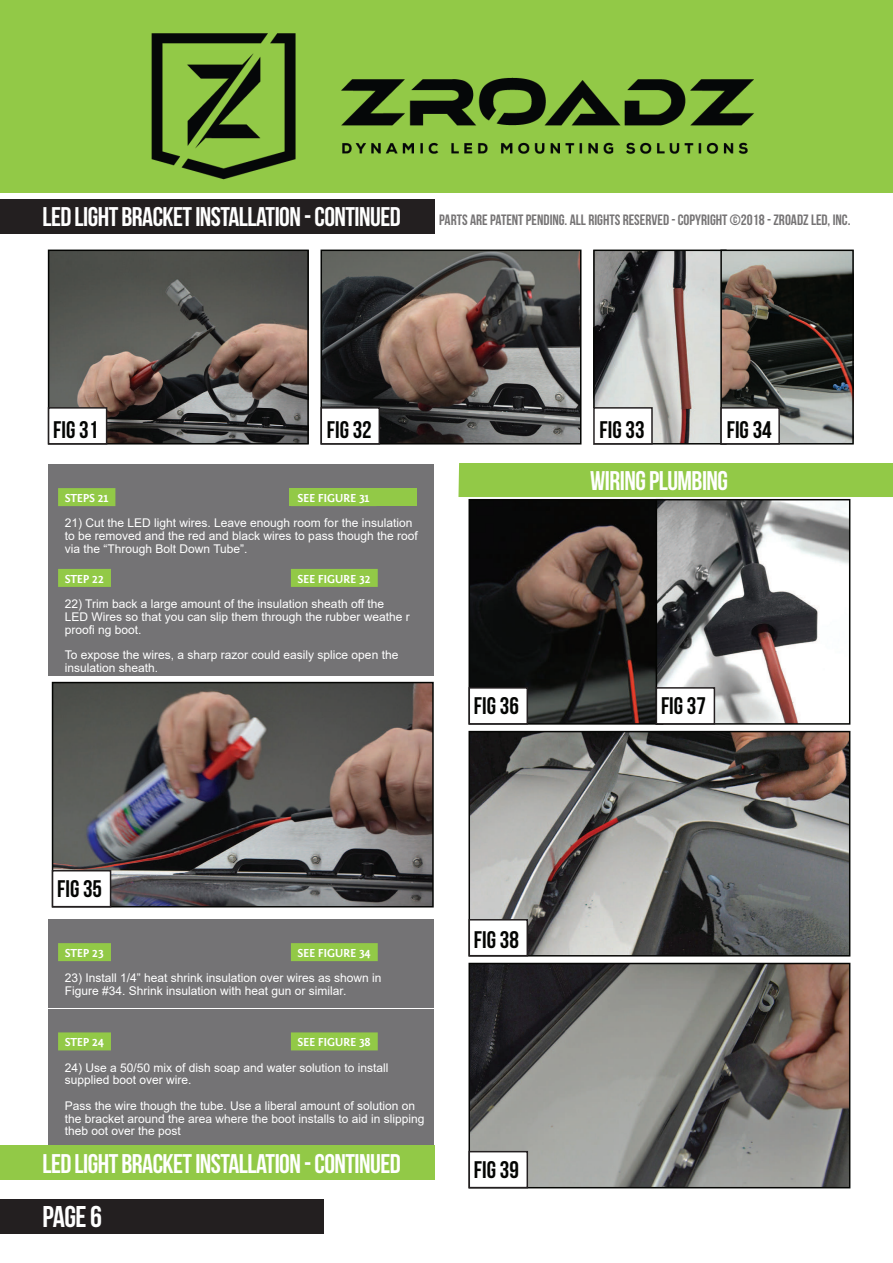
<style>
.page{position:relative;width:893px;height:1263px;background:#fff}
.page>*{position:absolute;margin:0;border:0;box-sizing:border-box;transform-origin:0 0}
.Tech_data_title{font:30px "Bebas Neue";color:#fff}
.Tech_data_title-2{font:27px "Bebas Neue";letter-spacing:-.02em;color:#fff}
.Normal_text{font:24px "Bebas Neue";color:#040503}
.Normal_text-2{font:15px "Bebas Neue";color:#767475}
.Normal_text-3{font:12px/12.8px "Arial";color:#fff}
.Subtitle_normal{font:700 12px "Fontin Sans";letter-spacing:-.02em;color:#fff}
</style>
<div class="page">
<div style="left:0;top:0;width:893px;height:193px;background:#92c947"></div>
<img style="left:152px;top:33px;width:602px;height:146px">
<div style="left:0;top:1199px;width:323px;height:34px;background:#231f20"></div>
<div style="left:0;top:199px;width:434px;height:34px;background:#231f20"></div>
<div style="left:458px;top:463px;width:435px;height:34px;background:#92c947"></div>
<div style="left:48px;top:464px;width:386px;height:142px;background:#747375"></div>
<div style="left:48px;top:1009px;width:386px;height:142px;background:#747375"></div>
<div style="left:48px;top:545px;width:386px;height:131px;background:#747375"></div>
<div style="left:48px;top:919px;width:386px;height:88px;background:#747375"></div>
<div style="left:58px;top:488px;width:57px;height:18px;background:#92c947"></div>
<div style="left:58px;top:1032px;width:53px;height:18px;background:#92c947"></div>
<div style="left:58px;top:569px;width:53px;height:18px;background:#92c947"></div>
<div style="left:58px;top:943px;width:53px;height:18px;background:#92c947"></div>
<img style="left:471px;top:502px;width:185px;height:220px">
<div style="left:468px;top:499px;width:195px;height:226px;border:2px solid #040503"></div>
<img style="left:659px;top:502px;width:188px;height:220px">
<div style="left:656px;top:499px;width:194px;height:226px;border:2px solid #040503"></div>
<img style="left:471px;top:734px;width:376px;height:219px">
<div style="left:468px;top:731px;width:382px;height:225px;border:2px solid #040503"></div>
<img style="left:471px;top:966px;width:376px;height:219px">
<div style="left:468px;top:963px;width:382px;height:225px;border:2px solid #040503"></div>
<img style="left:55px;top:685px;width:376px;height:219px">
<div style="left:52px;top:682px;width:382px;height:225px;border:2px solid #040503"></div>
<div style="left:469px;top:688px;width:58px;height:36px;background:#fff"></div>
<div style="left:468px;top:687px;width:60px;height:37px;border:2px solid #231f20"></div>
<div style="left:656px;top:688px;width:58px;height:36px;background:#fff"></div>
<div style="left:656px;top:687px;width:59px;height:37px;border:2px solid #231f20"></div>
<div style="left:469px;top:920px;width:58px;height:36px;background:#fff"></div>
<div style="left:468px;top:919px;width:60px;height:37px;border:2px solid #231f20"></div>
<div style="left:469px;top:1152px;width:58px;height:35px;background:#fff"></div>
<div style="left:468px;top:1151px;width:60px;height:37px;border:2px solid #231f20"></div>
<div style="left:53px;top:871px;width:58px;height:36px;background:#fff"></div>
<div style="left:52px;top:870px;width:59px;height:37px;border:2px solid #231f20"></div>
<div style="left:291px;top:569px;width:87px;height:18px;background:#92c947"></div>
<div style="left:291px;top:943px;width:87px;height:18px;background:#92c947"></div>
<div style="left:291px;top:1032px;width:87px;height:18px;background:#92c947"></div>
<div style="left:289px;top:488px;width:127px;height:18px;background:#92c947"></div>
<div style="left:0;top:1146px;width:434px;height:34px;background:#92c947"></div>
<img style="left:51px;top:253px;width:255px;height:188px">
<div style="left:48px;top:250px;width:261px;height:194px;border:2px solid #040503"></div>
<img style="left:323px;top:253px;width:255px;height:188px">
<div style="left:320px;top:250px;width:261px;height:194px;border:2px solid #040503"></div>
<img style="left:596px;top:253px;width:124px;height:188px">
<div style="left:593px;top:250px;width:134px;height:194px;border:2px solid #040503"></div>
<img style="left:723px;top:253px;width:128px;height:188px">
<div style="left:720px;top:250px;width:134px;height:194px;border:2px solid #040503"></div>
<div style="left:49px;top:408px;width:58px;height:36px;background:#fff"></div>
<div style="left:48px;top:407px;width:59px;height:37px;border:2px solid #231f20"></div>
<div style="left:321px;top:408px;width:58px;height:36px;background:#fff"></div>
<div style="left:320px;top:407px;width:60px;height:37px;border:2px solid #231f20"></div>
<div style="left:594px;top:408px;width:58px;height:36px;background:#fff"></div>
<div style="left:593px;top:407px;width:60px;height:37px;border:2px solid #231f20"></div>
<div style="left:721px;top:408px;width:58px;height:36px;background:#fff"></div>
<div style="left:720px;top:407px;width:60px;height:37px;border:2px solid #231f20"></div>
<p class="Tech_data_title-2" style="left:43px;top:202px;width:360px">LED LIGHT BRACKET INSTALLATION - CONTINUED</p>
<p class="Normal_text-2" style="left:439px;top:212px;width:413px">PARTS ARE PATENT PENDING. ALL RIGHTS RESERVED - COPYRIGHT ©2018 - ZROADZ LED, INC.</p>
<p class="Normal_text" style="left:53px;top:416px;width:46px">FIG 31</p>
<p class="Normal_text" style="left:327px;top:416px;width:46px">FIG 32</p>
<p class="Normal_text" style="left:600px;top:416px;width:46px">FIG 33</p>
<p class="Normal_text" style="left:727px;top:416px;width:46px">FIG 34</p>
<p class="Subtitle_normal" style="left:65px;top:491px;width:45px">STEPS 21</p>
<p class="Normal_text-3" style="left:65px;top:517px;width:349px">21) Cut the LED light wires. Leave enough room for the insulation</p>
<p class="Normal_text-3" style="left:65px;top:529px;width:354px">to be removed and the red and black wires to pass though the roof</p>
<p class="Normal_text-3" style="left:65px;top:542px;width:184px">via the “Through Bolt Down Tube”.</p>
<p class="Subtitle_normal" style="left:298px;top:491px;width:73px">SEE FIGURE 31</p>
<p class="Subtitle_normal" style="left:65px;top:572px;width:41px">STEP 22</p>
<p class="Normal_text-3" style="left:65px;top:597px;width:321px">22) Trim back a large amount of the insulation sheath off the</p>
<p class="Normal_text-3" style="left:65px;top:610px;width:346px">LED Wires so that you can slip them through the rubber weathe r</p>
<p class="Normal_text-3" style="left:65px;top:623px;width:78px">proofi ng boot.</p>
<p class="Normal_text-3" style="left:65px;top:648px;width:335px">To expose the wires, a sharp razor could easily splice open the</p>
<p class="Normal_text-3" style="left:65px;top:661px;width:95px">insulation sheath.</p>
<p class="Subtitle_normal" style="left:298px;top:572px;width:75px">SEE FIGURE 32</p>
<p class="Tech_data_title-2" style="left:590px;top:466px;width:139px">WIRING PLUMBING</p>
<p class="Normal_text" style="left:474px;top:693px;width:46px">FIG 36</p>
<p class="Normal_text" style="left:661px;top:693px;width:46px">FIG 37</p>
<p class="Normal_text" style="left:57px;top:876px;width:46px">FIG 35</p>
<p class="Subtitle_normal" style="left:65px;top:946px;width:41px">STEP 23</p>
<p class="Normal_text-3" style="left:65px;top:972px;width:318px">23) Install 1/4” heat shrink insulation over wires as shown in<br>Figure #34. Shrink insulation with heat gun or similar.</p>
<p class="Subtitle_normal" style="left:298px;top:946px;width:75px">SEE FIGURE 34</p>
<p class="Subtitle_normal" style="left:65px;top:1035px;width:41px">STEP 24</p>
<p class="Normal_text-3" style="left:65px;top:1061px;width:325px">24) Use a 50/50 mix of dish soap and water solution to install supplied boot over wire.</p>
<p class="Normal_text-3" style="left:65px;top:1099px;width:361px">Pass the wire though the tube. Use a liberal amount of solution on the bracket around the area where the boot installs to aid in slipping theb oot over the post</p>
<p class="Subtitle_normal" style="left:298px;top:1035px;width:75px">SEE FIGURE 38</p>
<p class="Tech_data_title-2" style="left:43px;top:1149px;width:360px">LED LIGHT BRACKET INSTALLATION - CONTINUED</p>
<p class="Tech_data_title" style="left:43px;top:1200px;width:61px">PAGE 6</p>
<p class="Normal_text" style="left:474px;top:927px;width:46px">FIG 38</p>
<p class="Normal_text" style="left:474px;top:1156px;width:46px">FIG 39</p>
</div>
